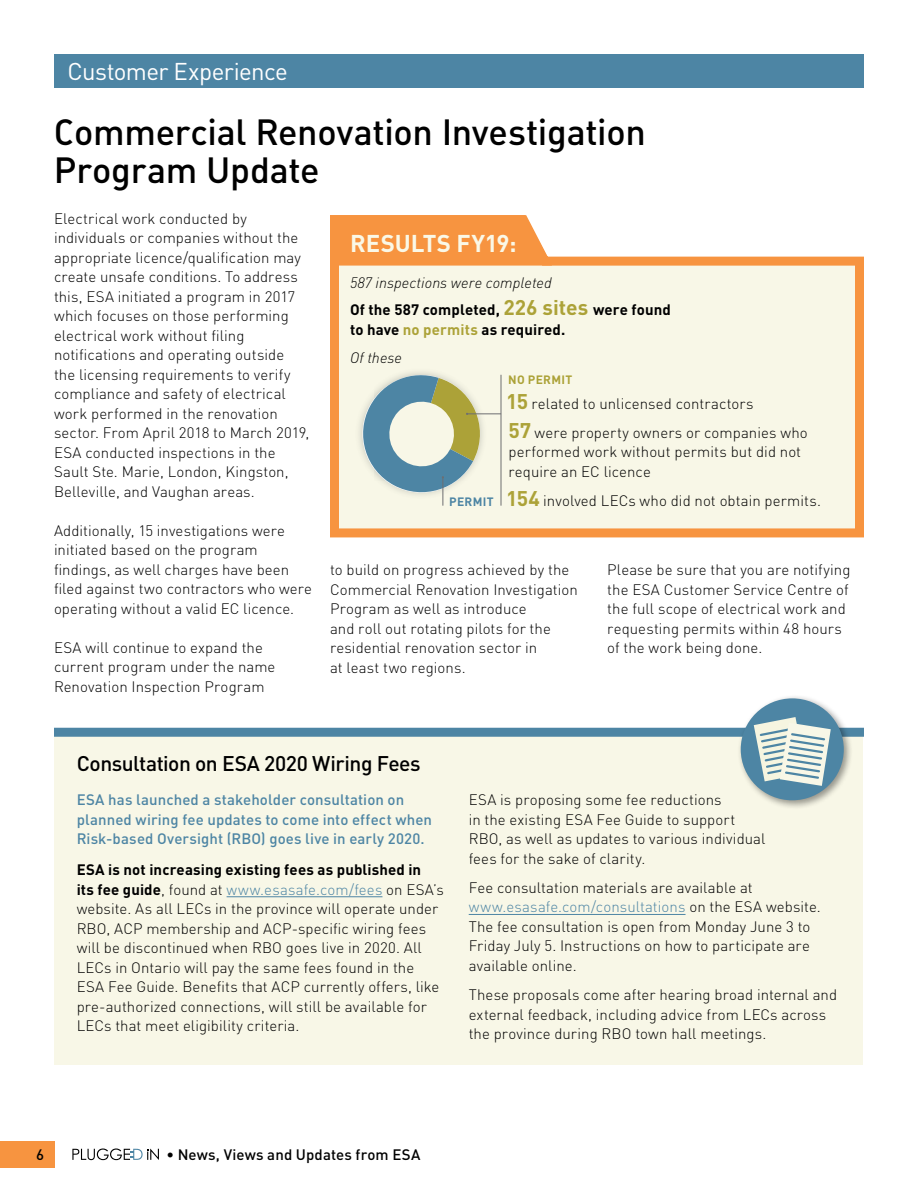
<style>
.page{position:relative;width:918px;height:1188px;background:#fff}
.page>*{position:absolute;margin:0;border:0;box-sizing:border-box;transform-origin:0 0}
.t1{font:36px/37.5px "DIN Medium Alternate";letter-spacing:-.01em;color:#000}
.t2{font:24px "DIN";letter-spacing:-.025em;color:#fff}
.t3{font:700 24px "DIN";letter-spacing:-.005em;color:#faf8e7}
.t4{font:500 21px "DIN";letter-spacing:-.02em;color:#000}
.t5{font:300 15px/19.5px "DIN";letter-spacing:.005em;color:#000}
.t6{font:500 15px/19.5px "DIN";letter-spacing:.005em;color:#4d85a4}
.t7{font:700 15px/19.5px "DIN";letter-spacing:.01em;color:#000}
.t8{font:italic 300 15px "DIN";letter-spacing:.005em;color:#000}
.t9{font:500 15px "DIN";letter-spacing:.01em;color:#000}
.t10{font:700 12px "DIN";letter-spacing:.03em;color:#aca238}
.t11{font:700 12px "DIN";letter-spacing:.03em;color:#4d85a4}
.s1{font-size:21px;color:#aca238}
.s2{color:#aca238}
.s3{font-weight:700;font-size:21px;color:#aca238}
.s4{font-weight:700}
.s5{color:#4d85a4}
</style>
<div class="page">
<div style="left:54px;top:731px;width:809px;height:334px;background:#f8f7e7"></div>
<div style="left:54px;top:54px;width:810px;height:34px;background:#4d85a4"></div>
<hr style="left:227px;top:896px;width:155px;height:1px;background:#4d85a4">
<hr style="left:469px;top:914px;width:217px;height:1px;background:#4d85a4">
<div style="left:54px;top:728px;width:810px;height:9px;background:#4d85a4"></div>
<div style="left:737px;top:694px;width:116px;height:115px;background:#000;opacity:.4"></div>
<div style="left:741px;top:698px;width:103px;height:102px;background:#4d85a4;border-radius:50%"></div>
<svg style="left:754px;top:717px;width:77px;height:69px"></svg>
<svg style="left:330px;top:256px;width:534px;height:282px;background:#f7edd7"></svg>
<svg style="left:330px;top:215px;width:222px;height:51px;background:#f79a4b"></svg>
<hr style="left:501px;top:375px;width:1px;height:131px;background:#6d6e71">
<hr style="left:467px;top:413px;width:34px;height:1px;background:#6d6e71">
<svg style="left:354px;top:367px;width:134px;height:139px;background:#bccabe"></svg>
<div style="left:0;top:1142px;width:55px;height:26px;background:#f79440"></div>
<svg style="left:72px;top:1148px;width:87px;height:12px"></svg>
<h2 class="t2" style="left:68px;top:56px;width:222px">Customer Experience</h2>
<h1 class="t1" style="left:54px;top:112px;width:594px">Commercial Renovation Investigation<br>Program Update</h1>
<p class="t5" style="left:54px;top:209px;width:257px">Electrical work conducted by individuals or companies without the appropriate licence/qualification may create unsafe conditions. To address this, ESA initiated a program in 2017 which focuses on those performing electrical work without filing notifications and operating outside<br>the licensing requirements to verify compliance and safety of electrical work performed in the renovation sector. From April 2018 to March 2019, ESA conducted inspections in the Sault Ste. Marie, London, Kingston, Belleville, and Vaughan areas.</p>
<p class="t5" style="left:54px;top:521px;width:259px">Additionally, 15 investigations were initiated based on the program findings, as well charges have been filed against two contractors who were operating without a valid EC licence.</p>
<p class="t5" style="left:54px;top:638px;width:223px">ESA will continue to expand the current program under the name<br>Renovation Inspection Program</p>
<h2 class="t3" style="left:350px;top:227px;width:168px">RESULTS FY19:</h2>
<p class="t8" style="left:350px;top:274px;width:203px">587 inspections were completed</p>
<p class="t7" style="left:350px;top:299px;width:322px">Of the 587 completed, <span class="s1">226 sites</span> were found to have <span class="s2">no permits</span> as required.</p>
<p class="t8" style="left:350px;top:348px;width:54px">Of these</p>
<p class="t11" style="left:449px;top:494px;width:46px">PERMIT</p>
<p class="t10" style="left:508px;top:371px;width:66px">NO PERMIT</p>
<p class="t5" style="left:506px;top:389px;width:303px;line-height:29.2px"><span class="s3">15</span> related to unlicensed contractors<br><span class="s3">57</span> were property owners or companies who</p>
<p class="t5" style="left:509px;top:442px;width:294px">performed work without permits but did not require an EC licence</p>
<p class="t5" style="left:506px;top:491px;width:316px"><span class="s3">154</span> involved LECs who did not obtain permits.</p>
<p class="t5" style="left:330px;top:560px;width:249px">to build on progress achieved by the<br>Commercial Renovation Investigation<br>Program as well as introduce<br>and roll out rotating pilots for the residential renovation sector in<br>at least two regions.</p>
<p class="t5" style="left:607px;top:560px;width:245px">Please be sure that you are notifying the ESA Customer Service Centre of the full scope of electrical work and requesting permits within 48 hours of the work being done.</p>
<h3 class="t4" style="left:77px;top:750px;width:346px">Consultation on ESA 2020 Wiring Fees</h3>
<p class="t6" style="left:77px;top:790px;width:357px">ESA has launched a stakeholder consultation on planned wiring fee updates to come into effect when<br>Risk-based Oversight (RBO) goes live in early 2020.</p>
<p class="t5" style="left:77px;top:860px;width:369px"><span class="s4">ESA is not increasing existing fees as published in<br>its fee guide</span>, found at <span class="s5">www.esasafe.com/fees</span> on ESA’s website. As all LECs in the province will operate under RBO, ACP membership and ACP-specific wiring fees will be discontinued when RBO goes live in 2020. All LECs in Ontario will pay the same fees found in the ESA Fee Guide. Benefits that ACP currently offers, like pre-authorized connections, will still be available for LECs that meet eligibility criteria.</p>
<p class="t5" style="left:469px;top:790px;width:298px">ESA is proposing some fee reductions<br>in the existing ESA Fee Guide to support RBO, as well as updates to various individual fees for the sake of clarity.</p>
<p class="t5" style="left:469px;top:878px;width:354px">Fee consultation materials are available at <span class="s5">www.esasafe.com/consultations</span> on the ESA website.<br>The fee consultation is open from Monday June 3 to Friday July 5. Instructions on how to participate are available online.</p>
<p class="t5" style="left:469px;top:985px;width:370px">These proposals come after hearing broad internal and external feedback, including advice from LECs across the province during RBO town hall meetings.</p>
<p class="t9" style="left:36px;top:1145px;width:9px">6</p>
<p class="t9" style="left:166px;top:1145px;width:255px">• News, Views and Updates from ESA</p>
</div>
